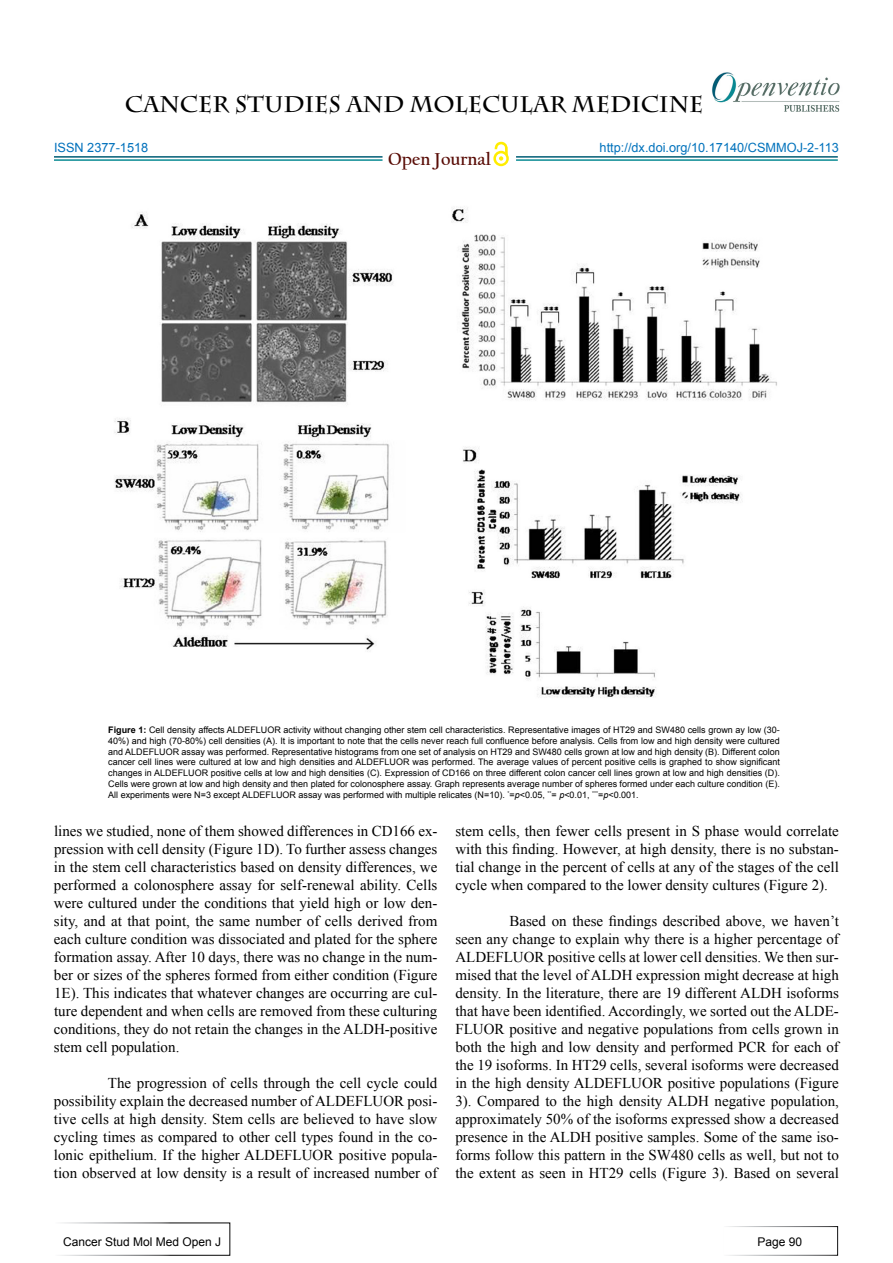
<style>
.page{position:relative;width:893px;height:1263px;background:#fff}
.page>*{position:absolute;margin:0;border:0;box-sizing:border-box;transform-origin:0 0}
.t1{font:700 22.5px "Charlemagne Std";color:#000}
.t2{font:700 18.15px "Californian FB";color:#580b05}
.t3{font:15px/18px "Times New Roman";color:#000;text-align:justify}
.t4{font:12.75px "Arial";color:#0072bc}
.t5{font:12.75px "Arial";color:#0071bc}
.t6{font:12px "Arial";color:#000}
.t7{font:9px/10.8px "Arial";color:#000;text-align:justify}
.s1{font-weight:700}
.s2{font-style:italic}
</style>
<div class="page">
<hr style="left:54px;top:156px;width:328px;height:2px;background:#015d75">
<hr style="left:54px;top:159px;width:328px;height:2px;background:#0a8b93">
<hr style="left:516px;top:156px;width:322px;height:2px;background:#015d75">
<hr style="left:516px;top:159px;width:322px;height:2px;background:#0a8b93">
<svg style="left:493px;top:151px;width:16px;height:15px"></svg>
<div style="left:496px;top:153px;width:10px;height:11px;background:#fff;border-radius:50%"></div>
<svg style="left:495px;top:141px;width:13px;height:20px"></svg>
<div style="left:54px;top:1222px;width:176px;height:34px;border:1px solid #fff"></div>
<div style="left:722px;top:1226px;width:116px;height:30px;border:1px solid #fff"></div>
<img style="left:712px;top:72px;width:128px;height:40px">
<img style="left:114px;top:207px;width:663px;height:491px">
<h1 class="t1" style="left:125px;top:91px;width:580px">CANCER STUDIES AND MOLECULAR MEDICINE</h1>
<p class="t2" style="left:388px;top:148px;width:104px">Open Journal</p>
<p class="t4" style="left:600px;top:139px;width:241px">http://dx.doi.org/10.17140/CSMMOJ-2-113</p>
<p class="t5" style="left:54px;top:140px;width:96px">ISSN 2377-1518</p>
<p class="t7" style="left:108px;top:724px;width:673px"><span class="s1">Figure 1:</span> Cell density affects ALDEFLUOR activity without changing other stem cell characteristics. Representative images of HT29 and SW480 cells grown ay low (30- 40%) and high (70-80%) cell densities (A). It is important to note that the cells never reach full confluence before analysis. Cells from low and high density were cultured and ALDEFLUOR assay was performed. Representative histograms from one set of analysis on HT29 and SW480 cells grown at low and high density (B). Different colon cancer cell lines were cultured at low and high densities and ALDEFLUOR was performed. The average values of percent positive cells is graphed to show significant changes in ALDEFLUOR positive cells at low and high densities (C). Expression of CD166 on three different colon cancer cell lines grown at low and high densities (D).<br>Cells were grown at low and high density and then plated for colonosphere assay. Graph represents average number of spheres formed under each culture condition (E).<br>All experiments were N=3 except ALDEFLUOR assay was performed with multiple relicates (N=10). <sup>*</sup>=<span class="s2">p</span>&lt;0.05, <sup>**</sup>= <span class="s2">p</span>&lt;0.01, <sup>***</sup>=<span class="s2">p</span>&lt;0.001.</p>
<p class="t3" style="left:54px;top:822px;width:385px">lines we studied, none of them showed differences in CD166 ex&shy;pression with cell density (Figure 1D). To further assess changes in the stem cell characteristics based on density differences, we performed a colonosphere assay for self-renewal ability. Cells were cultured under the conditions that yield high or low den&shy;sity, and at that point, the same number of cells derived from each culture condition was dissociated and plated for the sphere formation assay. After 10 days, there was no change in the num&shy;ber or sizes of the spheres formed from either condition (Figure 1E). This indicates that whatever changes are occurring are cul&shy;ture dependent and when cells are removed from these culturing conditions, they do not retain the changes in the ALDH-positive stem cell population.</p>
<p class="t3" style="left:54px;top:1074px;width:385px;text-indent:54px">The progression of cells through the cell cycle could possibility explain the decreased number of ALDEFLUOR posi&shy;tive cells at high density. Stem cells are believed to have slow cycling times as compared to other cell types found in the co&shy;lonic epithelium. If the higher ALDEFLUOR positive popula&shy;tion observed at low density is a result of increased number of</p>
<p class="t3" style="left:455px;top:822px;width:385px">stem cells, then fewer cells present in S phase would correlate with this finding. However, at high density, there is no substan&shy;tial change in the percent of cells at any of the stages of the cell cycle when compared to the lower density cultures (Figure 2).</p>
<p class="t3" style="left:455px;top:912px;width:385px;text-indent:54px">Based on these findings described above, we haven’t seen any change to explain why there is a higher percentage of ALDEFLUOR positive cells at lower cell densities. We then sur&shy;mised that the level of ALDH expression might decrease at high density. In the literature, there are 19 different ALDH isoforms that have been identified. Accordingly, we sorted out the ALDE-FLUOR positive and negative populations from cells grown in both the high and low density and performed PCR for each of the 19 isoforms. In HT29 cells, several isoforms were decreased in the high density ALDEFLUOR positive populations (Figure 3). Compared to the high density ALDH negative population, approximately 50% of the isoforms expressed show a decreased presence in the ALDH positive samples. Some of the same iso&shy;forms follow this pattern in the SW480 cells as well, but not to the extent as seen in HT29 cells (Figure 3). Based on several</p>
<p class="t6" style="left:63px;top:1234px;width:160px">Cancer Stud Mol Med Open J</p>
<p class="t6" style="left:758px;top:1234px;width:46px">Page 90</p>
</div>
